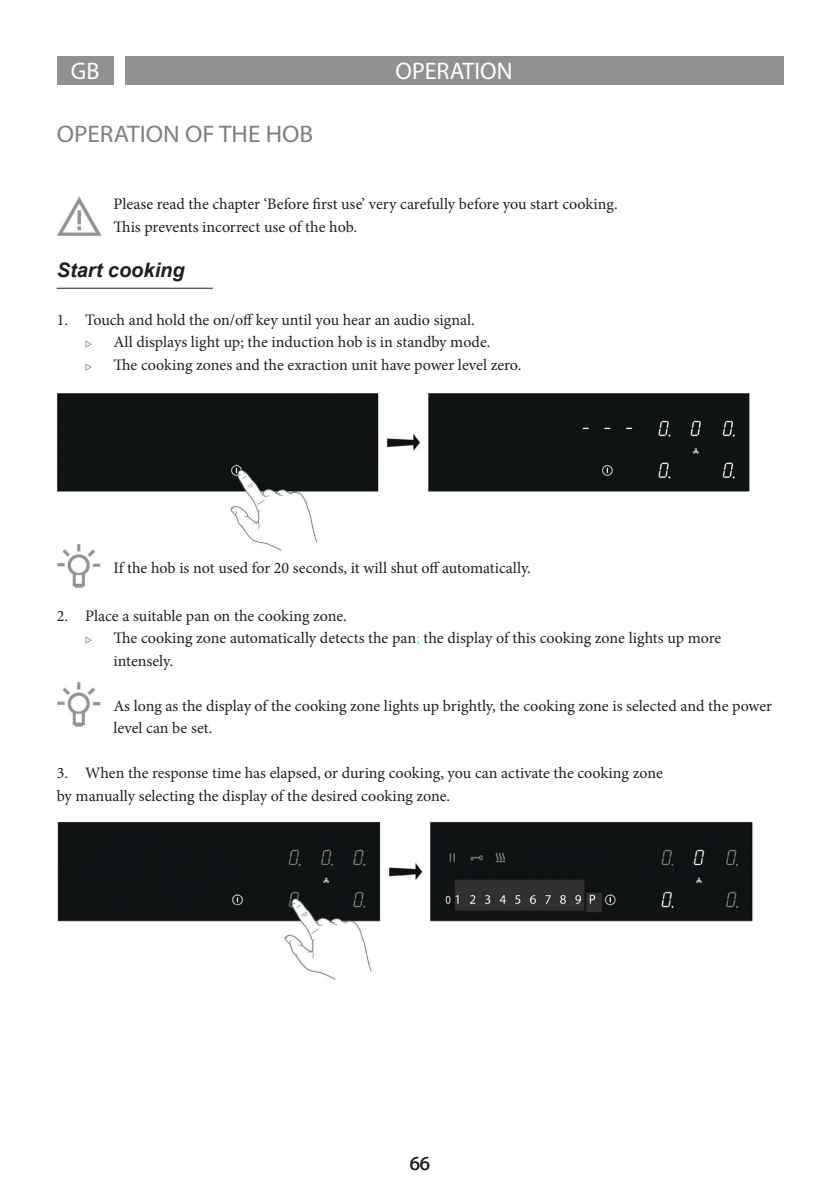
<style>
.page{position:relative;width:840px;height:1191px;background:#fff}
.page>*{position:absolute;margin:0;border:0;box-sizing:border-box;transform-origin:0 0}
.t1{font:24px "Myriad Pro";color:#fff}
.t2{font:24px "Myriad Pro";color:#808080;scale:1.05 1}
.t3{font:italic 700 20px "Arial";color:#231f20}
.t4{font:20px "Myriad Pro";color:#231f20}
.t5{font:16px/22.4px "Minion Pro";letter-spacing:-.005em;color:#231f20}
.s1{color:#0ff}
</style>
<div class="page">
<div style="left:125px;top:57px;width:657px;height:28px;background:#929090"></div>
<div style="left:57px;top:57px;width:56px;height:28px;background:#929090"></div>
<img style="left:57px;top:393px;width:693px;height:158px">
<img style="left:57px;top:821px;width:696px;height:159px">
<hr style="left:57px;top:288px;width:156px;height:1px;background:#231f20">
<img style="left:57px;top:197px;width:45px;height:39px">
<img style="left:57px;top:542px;width:44px;height:46px">
<img style="left:57px;top:682px;width:44px;height:45px">
<h1 class="t1" style="left:71px;top:56px;width:30px">GB</h1>
<h1 class="t1" style="left:395px;top:56px;width:118px">OPERATION</h1>
<h1 class="t1" style="left:362px;top:56px;width:185px">FUNZIONAMENTO</h1>
<p class="t2" style="left:57px;top:119px;width:246px">OPERATION OF THE HOB</p>
<p class="t5" style="left:113px;top:193px;width:505px">Please read the chapter ‘Before first use’ very carefully before you start cooking.</p>
<p class="t5" style="left:113px;top:215px;width:245px">This prevents incorrect use of the hob.</p>
<p class="t3" style="left:57px;top:256px;width:129px">Start cooking</p>
<p class="t5" style="left:57px;top:309px;width:419px">1. Touch and hold the on/off key until you hear an audio signal.</p>
<p class="t5" style="left:113px;top:331px;width:378px">All displays light up; the induction hob is in standby mode.</p>
<p class="t5" style="left:113px;top:353px;width:409px">The cooking zones and the exraction unit have power level zero.</p>
<p class="t5" style="left:113px;top:556px;width:418px">If the hob is not used for 20 seconds, it will shut off automatically.</p>
<p class="t5" style="left:57px;top:604px;width:291px">2. Place a suitable pan on the cooking zone.</p>
<p class="t5" style="left:113px;top:627px;width:609px">The cooking zone automatically detects the pan<span class="s1">;</span> the display of this cooking zone lights up more intensely.</p>
<p class="t5" style="left:113px;top:694px;width:659px">As long as the display of the cooking zone lights up brightly, the cooking zone is selected and the power level can be set.</p>
<p class="t5" style="left:57px;top:762px;width:607px">3. When the response time has elapsed, or during cooking, you can activate the cooking zone</p>
<p class="t5" style="left:57px;top:784px;width:395px">by manually selecting the display of the desired cooking zone.</p>
<p class="t4" style="left:409px;top:1151px;width:22px">66</p>
</div>
